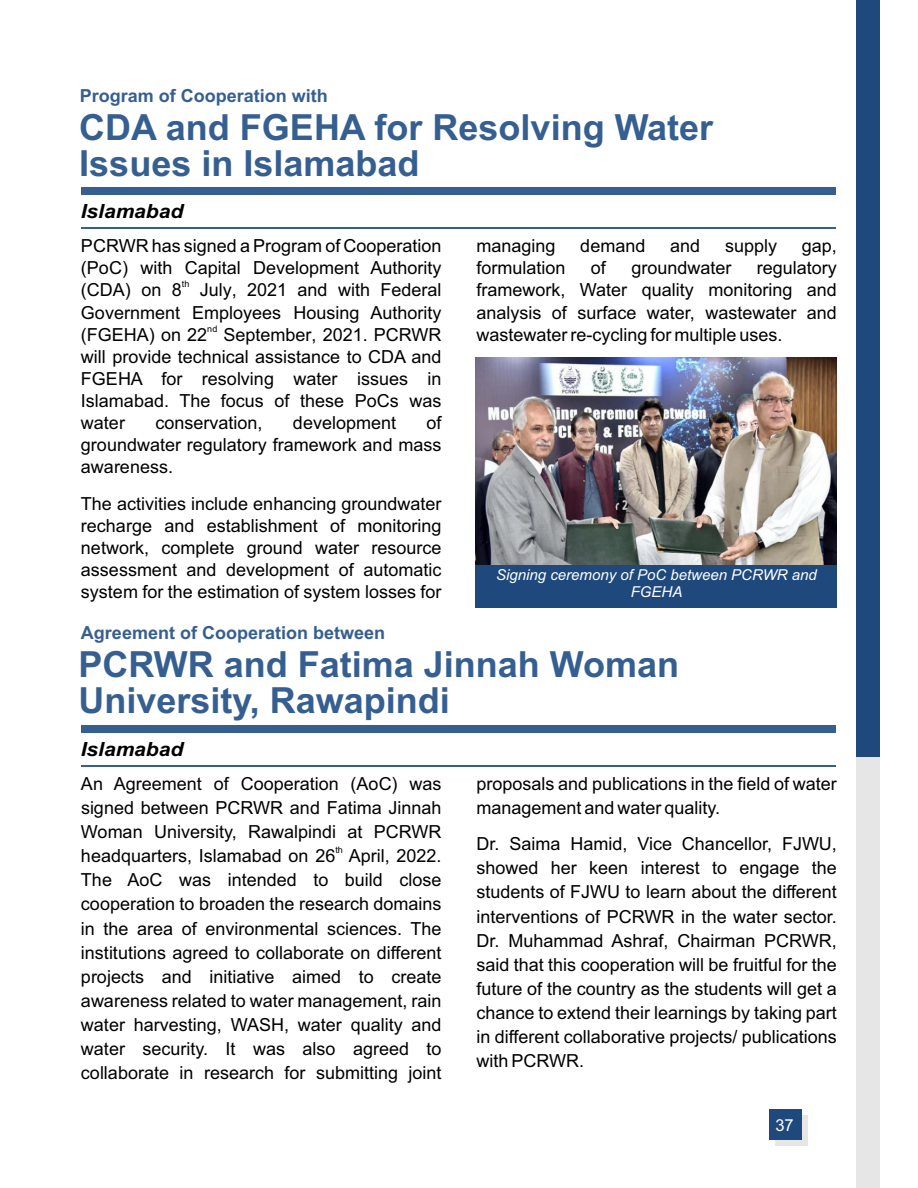
<style>
.page{position:relative;width:918px;height:1188px;background:#fff}
.page>*{position:absolute;margin:0;border:0;box-sizing:border-box;transform-origin:0 0}
.t1{font:700 36px/36.2px "Arial";color:#365f91}
.t2{font:italic 700 19.5px "Arial";color:#000;scale:1.07 1}
.t3{font:18px/24.2px "Arial";color:#000;text-align:justify}
.t4{font:700 18px "Arial";color:#365f91}
.t5{font:16.5px "Arial";color:#fff}
.t6{font:italic 15px/16.8px "Arial";color:#fff;text-align:center}
.t7{font:9px "Arial";color:#000}
</style>
<div class="page">
<div style="left:81px;top:188px;width:755px;height:7px;background:#365f91"></div>
<hr style="left:81px;top:228px;width:755px;height:1px;background:#365f91">
<div style="left:81px;top:725px;width:754px;height:8px;background:#365f91"></div>
<hr style="left:81px;top:765px;width:754px;height:2px;background:#365f91">
<img style="left:475px;top:358px;width:362px;height:207px">
<div style="left:856px;top:0;width:24px;height:1188px;background:#1f497d"></div>
<div style="left:856px;top:757px;width:24px;height:431px;background:#e6e6e6"></div>
<div style="left:775px;top:1115px;width:33px;height:31px;background:#e6e6e6"></div>
<div style="left:769px;top:1109px;width:32px;height:31px;background:#1f497d"></div>
<div style="left:475px;top:565px;width:362px;height:43px;background:#1f497d"></div>
<p class="t4" style="left:80px;top:89px;width:250px">Program of Cooperation with</p>
<h1 class="t1" style="left:79px;top:112px;width:636px">CDA and FGEHA for Resolving Water<br>Issues in Islamabad</h1>
<p class="t2" style="left:81px;top:204px;width:97px">Islamabad</p>
<p class="t3" style="left:81px;top:237px;width:362px;line-height:22px">PCRWR has signed a Program of Cooperation (PoC) with Capital Development Authority</p>
<p class="t7" style="left:182px;top:281px;width:9px">th</p>
<p class="t3" style="left:81px;top:281px;width:362px;line-height:22px">(CDA) on 8 July, 2021 and with Federal<br>Government Employees Housing Authority</p>
<p class="t7" style="left:207px;top:325px;width:12px">nd</p>
<p class="t3" style="left:81px;top:325px;width:362px;line-height:22px">(FGEHA) on 22 September, 2021. PCRWR will provide technical assistance to CDA and FGEHA for resolving water issues in Islamabad. The focus of these PoCs was water</p>
<p class="t3" style="left:81px;top:414px;width:362px;line-height:22px;text-indent:346px">of groundwater regulatory framework and mass awareness.</p>
<p class="t3" style="left:81px;top:494px;width:362px;line-height:22px">The activities include enhancing groundwater recharge and establishment of monitoring network, complete ground water resource assessment and development of automatic system for the estimation of system losses for</p>
<p class="t3" style="left:155px;top:412px;width:109px">conservation,</p>
<p class="t3" style="left:293px;top:412px;width:105px">development</p>
<p class="t4" style="left:81px;top:626px;width:306px">Agreement of Cooperation between</p>
<p class="t3" style="left:476px;top:235px;width:81px">managing</p>
<p class="t3" style="left:580px;top:235px;width:67px">demand</p>
<p class="t3" style="left:670px;top:235px;width:32px">and</p>
<p class="t3" style="left:725px;top:235px;width:54px">supply</p>
<p class="t3" style="left:802px;top:235px;width:37px">gap,</p>
<p class="t3" style="left:476px;top:258px;width:91px">formulation</p>
<p class="t3" style="left:591px;top:258px;width:17px">of</p>
<p class="t3" style="left:631px;top:258px;width:102px">groundwater</p>
<p class="t3" style="left:476px;top:259px;width:362px;line-height:22px;text-indent:281px">regulatory framework, Water quality monitoring and analysis of surface water, wastewater and wastewater re-cycling for multiple uses.</p>
<p class="t6" style="left:496px;top:568px;width:322px">Signing ceremony of PoC between PCRWR and<br>FGEHA</p>
<h1 class="t1" style="left:78px;top:649px;width:602px">PCRWR and Fatima Jinnah Woman<br>University, Rawapindi</h1>
<p class="t2" style="left:81px;top:742px;width:97px">Islamabad</p>
<p class="t3" style="left:81px;top:773px;width:362px">An Agreement of Cooperation (AoC) was signed between PCRWR and Fatima Jinnah Woman University, Rawalpindi at PCRWR</p>
<p class="t7" style="left:335px;top:847px;width:9px">th</p>
<p class="t3" style="left:81px;top:845px;width:362px">headquarters, Islamabad on 26 April, 2022.<br>The AoC was intended to build close cooperation to broaden the research domains in the area of environmental sciences. The institutions agreed to collaborate on different projects and initiative aimed to create awareness related to water management, rain water harvesting, WASH, water quality and water security. It was also agreed to collaborate in research for submitting joint</p>
<p class="t3" style="left:476px;top:773px;width:362px">proposals and publications in the field of water management and water quality.</p>
<p class="t3" style="left:476px;top:833px;width:362px">Dr. Saima Hamid, Vice Chancellor, FJWU, showed her keen interest to engage the students of FJWU to learn about the different interventions of PCRWR in the water sector.<br>Dr. Muhammad Ashraf, Chairman PCRWR, said that this cooperation will be fruitful for the future of the country as the students will get a chance to extend their learnings by taking part in different collaborative projects/ publications with PCRWR.</p>
<p class="t5" style="left:775px;top:1119px;width:20px">37</p>
</div>
